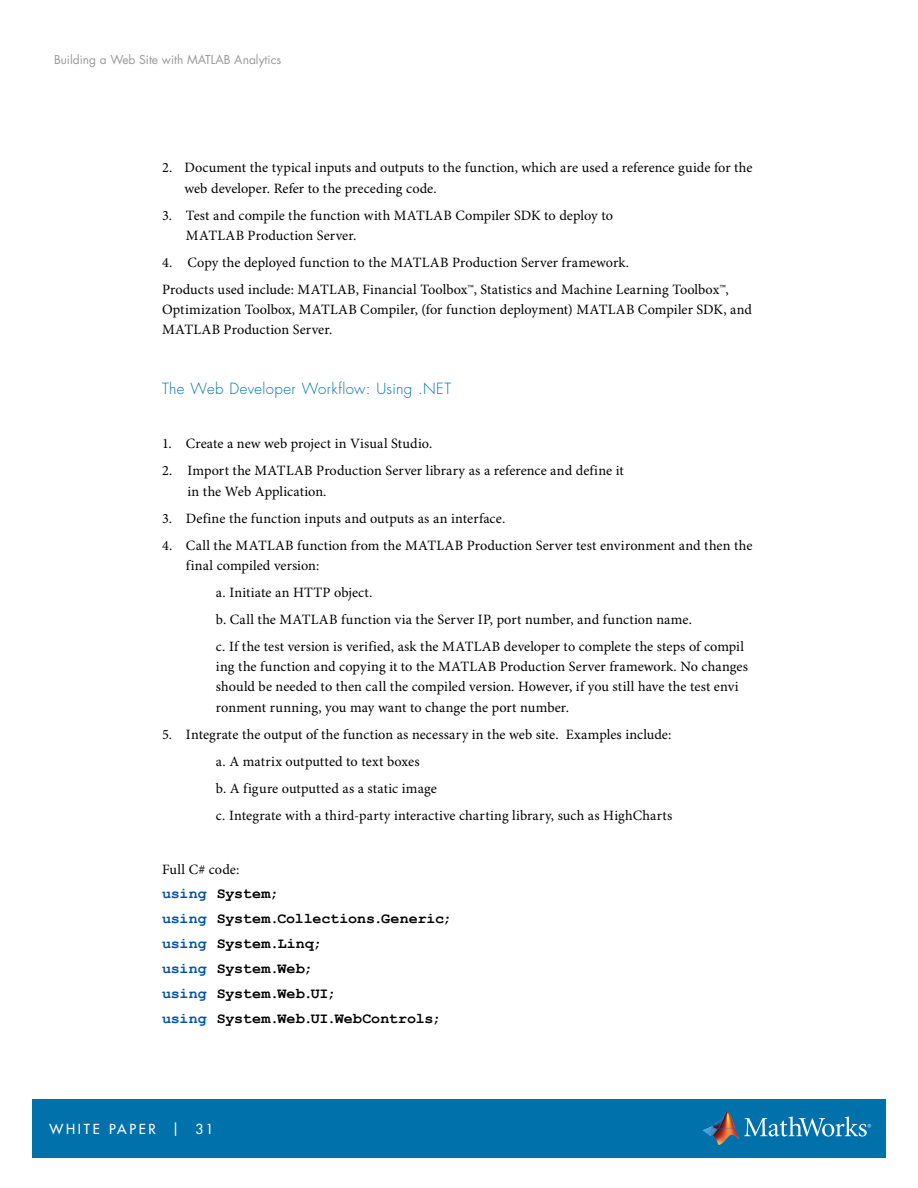
<style>
.page{position:relative;width:918px;height:1188px;background:#fff}
.page>*{position:absolute;margin:0;border:0;box-sizing:border-box;transform-origin:0 0}
.t1{font:700 15px/24.9px "Courier New";color:#000}
.t2{font:300 15px "Futura Std";letter-spacing:.025em;color:#0071aa}
.t3{font:14.25px/20.2px "Minion Pro";letter-spacing:.005em;color:#000}
.t4{font:500 13.5px "Futura Std";letter-spacing:.2em;color:#fff}
.t5{font:12px "Futura Std";color:#999}
.s1{color:#0052a4}
</style>
<div class="page">
<div style="left:32px;top:1099px;width:854px;height:59px;background:#0071aa"></div>
<img style="left:712px;top:1112px;width:23px;height:16px">
<svg style="left:703px;top:1127px;width:9px;height:9px"></svg>
<img style="left:712px;top:1128px;width:27px;height:17px">
<svg style="left:744px;top:1116px;width:127px;height:21px"></svg>
<p class="t5" style="left:54px;top:52px;width:229px">Building a Web Site with MATLAB Analytics</p>
<p class="t3" style="left:185px;top:158px;width:570px;text-indent:-23px">2. Document the typical inputs and outputs to the function, which are used a reference guide for the web developer. Refer to the preceding code.</p>
<p class="t3" style="left:186px;top:206px;width:428px;text-indent:-24px">3. Test and compile the function with MATLAB Compiler SDK to deploy to<br>MATLAB Production Server.</p>
<p class="t3" style="left:162px;top:249px;width:568px;line-height:27px">4. Copy the deployed function to the MATLAB Production Server framework.<br>Products used include: MATLAB, Financial Toolbox™, Statistics and Machine Learning Toolbox™,</p>
<p class="t3" style="left:162px;top:300px;width:592px">Optimization Toolbox, MATLAB Compiler, (for function deployment) MATLAB Compiler SDK, and<br>MATLAB Production Server.</p>
<p class="t2" style="left:162px;top:380px;width:291px">The Web Developer Workflow: Using .NET</p>
<p class="t3" style="left:162px;top:434px;width:272px">1. Create a new web project in Visual Studio.</p>
<p class="t3" style="left:187px;top:461px;width:438px;text-indent:-25px">2. Import the MATLAB Production Server library as a reference and define it in the Web Application.</p>
<p class="t3" style="left:162px;top:509px;width:345px">3. Define the function inputs and outputs as an interface.</p>
<p class="t3" style="left:186px;top:536px;width:568px;text-indent:-24px">4. Call the MATLAB function from the MATLAB Production Server test environment and then the final compiled version:</p>
<p class="t3" style="left:216px;top:579px;width:530px;line-height:27px">a. Initiate an HTTP object.<br>b. Call the MATLAB function via the Server IP, port number, and function name.<br>c. If the test version is verified, ask the MATLAB developer to complete the steps of compil</p>
<p class="t3" style="left:216px;top:657px;width:534px">ing the function and copying it to the MATLAB Production Server framework. No changes should be needed to then call the compiled version. However, if you still have the test envi ronment running, you may want to change the port number.</p>
<p class="t3" style="left:216px;top:721px;width:458px;line-height:27px;text-indent:-54px">5. Integrate the output of the function as necessary in the web site. Examples include: a. A matrix outputted to text boxes<br>b. A figure outputted as a static image<br>c. Integrate with a third-party interactive charting library, such as HighCharts</p>
<p class="t3" style="left:162px;top:860px;width:79px">Full C# code:</p>
<p class="t1" style="left:162px;top:881px;width:291px"><span class="s1">using</span> System;<br><span class="s1">using</span> System.Collections.Generic; <span class="s1">using</span> System.Linq;<br><span class="s1">using</span> System.Web;<br><span class="s1">using</span> System.Web.UI;<br><span class="s1">using</span> System.Web.UI.WebControls;</p>
<p class="t4" style="left:50px;top:1121px;width:166px">WHITE PAPER | 31</p>
</div>
